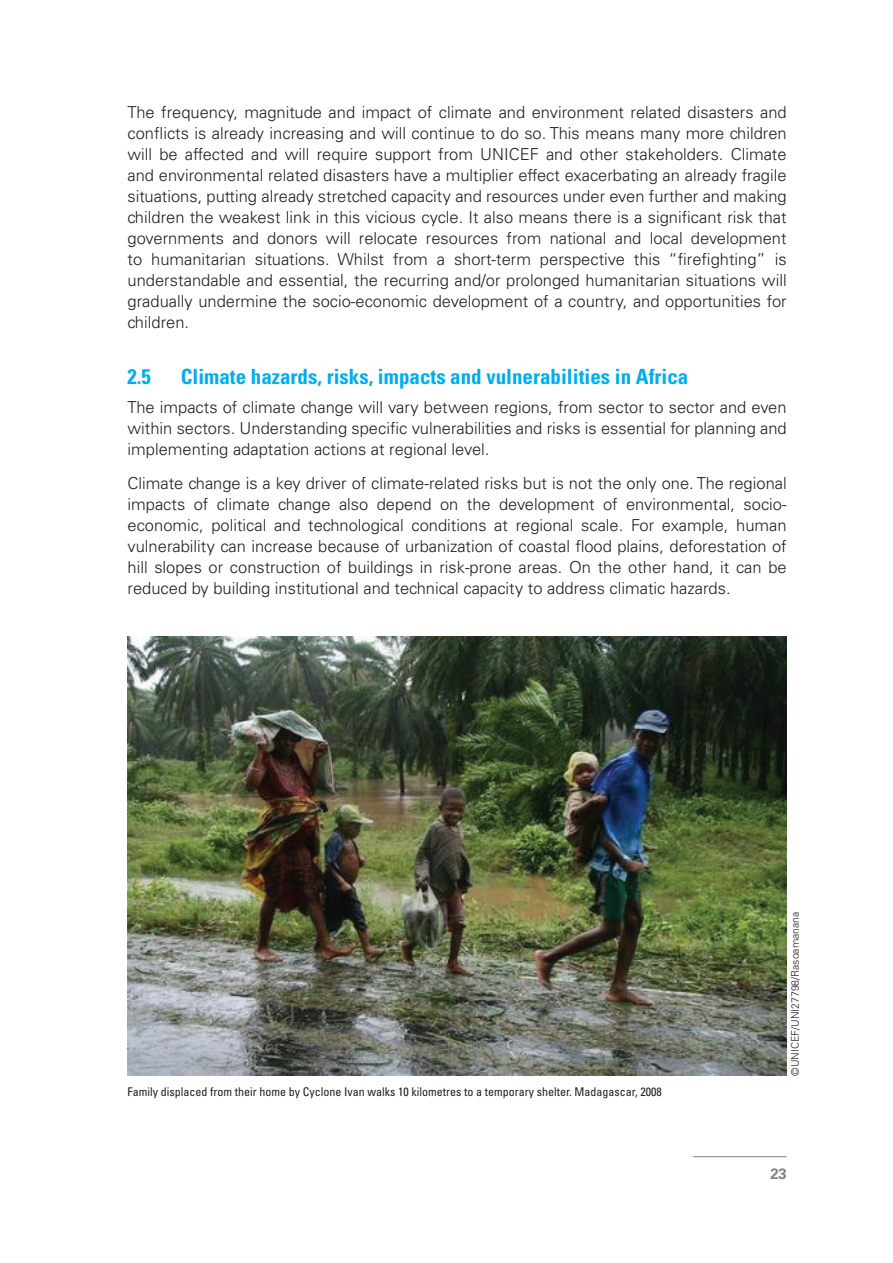
<style>
.page{position:relative;width:893px;height:1263px;background:#fff}
.page>*{position:absolute;margin:0;border:0;box-sizing:border-box;transform-origin:0 0}
.t1{font:700 condensed 21px "Univers LT Std";color:#00aeef}
.t2{font:300 16.5px/21px "Univers LT Std";color:#231f20;text-align:justify}
.t3{font:700 15px "Univers LT Std";color:#808285}
.t4{font:condensed 12px "Univers LT Std";color:#231f20}
.t5{font:300 10.5px "Univers LT Std";color:#231f20}
.s1{font-family:"Helvetica Neue LT Std"}
</style>
<div class="page">
<hr style="left:693px;top:1156px;width:94px;height:1px;background:#808285">
<img style="left:128px;top:637px;width:658px;height:439px">
<p class="t2" style="left:128px;top:102px;width:661px">The frequency, magnitude and impact of climate and environment related disasters and conflicts is already increasing and will continue to do so. This means many more children will be affected and will require support from UNICEF and other stakeholders. Climate and environmental related disasters have a multiplier effect exacerbating an already fragile situations, putting already stretched capacity and resources under even further and making children the weakest link in this vicious cycle. It also means there is a significant risk that governments and donors will relocate resources from national and local development to humanitarian situations. Whilst from a short-term perspective this “firefighting” is understandable and essential, the recurring and/or prolonged humanitarian situations will gradually undermine the socio-economic development of a country, and opportunities for children.</p>
<p class="t1" style="left:128px;top:363px;width:25px">2.5</p>
<p class="t1" style="left:181px;top:363px;width:509px">Climate hazards, risks, impacts and vulnerabilities in Africa</p>
<p class="t2" style="left:128px;top:397px;width:661px">The impacts of climate change will vary between regions, from sector to sector and even within sectors. Understanding specific vulnerabilities and risks is essential for planning and implementing adaptation actions at regional level.</p>
<p class="t2" style="left:128px;top:473px;width:661px">Climate change is a key driver of climate-related risks but is not the only one. The regional impacts of climate change also depend on the development of environmental, socio&shy;economic, political and technological conditions at regional scale. For example, human vulnerability can increase because of urbanization of coastal flood plains, deforestation of hill slopes or construction of buildings in risk-prone areas. On the other hand, it can be reduced by building institutional and technical capacity to address climatic hazards.</p>
<p class="t4" style="left:128px;top:1084px;width:536px">Family displaced from their home by Cyclone Ivan walks 10 kilometres to a temporary shelter. Madagascar, 2008</p>
<p class="t5" style="left:789px;top:1076px;width:166px;rotate:-90deg"><span class="s1">©</span>UNICEF/UNI27798/Rasoamanana</p>
<p class="t3" style="left:770px;top:1165px;width:18px">23</p>
</div>
